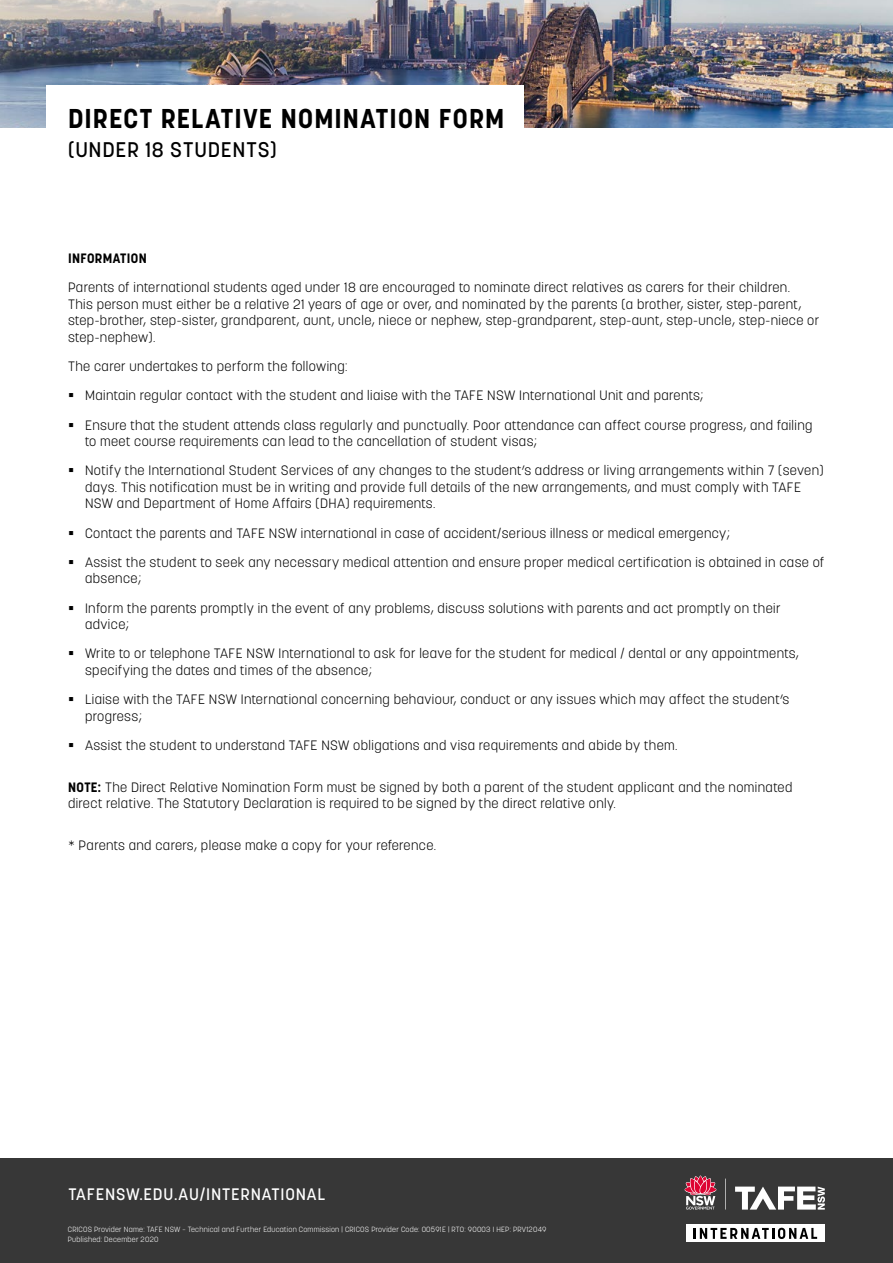
<style>
.page{position:relative;width:893px;height:1263px;background:#fff}
.page>*{position:absolute;margin:0;border:0;box-sizing:border-box;transform-origin:0 0}
.t1{font:700 27px "Korolev";letter-spacing:.045em;color:#000}
.t2{font:500 21px "Korolev";letter-spacing:.035em;color:#000}
.t3{font:500 16.5px "Korolev";letter-spacing:.05em;color:#fff}
.t4{font:300 13.5px/16.5px "Korolev";letter-spacing:.03em;color:#000}
.t5{font:700 13.5px "Korolev";letter-spacing:.03em;color:#000}
.t6{font:300 7.5px/10.5px "Korolev";letter-spacing:.03em;color:#fff}
.s1{font-weight:700}
</style>
<div class="page">
<img style="left:0;top:0;width:893px;height:128px">
<div style="left:47px;top:86px;width:477px;height:48px;background:#fff"></div>
<div style="left:0;top:1159px;width:893px;height:104px;background:#373737"></div>
<div style="left:686px;top:1225px;width:139px;height:17px;background:#fff"></div>
<svg style="left:693px;top:1228px;width:124px;height:11px"></svg>
<svg style="left:685px;top:1175px;width:31px;height:35px"></svg>
<svg style="left:735px;top:1186px;width:90px;height:24px"></svg>
<svg style="left:725px;top:1178px;width:1px;height:32px"></svg>
<h1 class="t1" style="left:68px;top:101px;width:438px">DIRECT RELATIVE NOMINATION FORM</h1>
<h2 class="t2" style="left:68px;top:136px;width:210px">(UNDER 18 STUDENTS)</h2>
<p class="t5" style="left:68px;top:250px;width:80px">INFORMATION</p>
<p class="t4" style="left:68px;top:279px;width:753px">Parents of international students aged under 18 are encouraged to nominate direct relatives as carers for their children.<br>This person must either be a relative 21 years of age or over, and nominated by the parents (a brother, sister, step-parent, step-brother, step-sister, grandparent, aunt, uncle, niece or nephew, step-grandparent, step-aunt, step-uncle, step-niece or step-nephew).</p>
<p class="t4" style="left:68px;top:358px;width:281px">The carer undertakes to perform the following:</p>
<p class="t4" style="left:68px;top:387px;width:637px">▪ Maintain regular contact with the student and liaise with the TAFE NSW International Unit and parents;</p>
<p class="t4" style="left:85px;top:416px;width:729px;text-indent:-17px">▪ Ensure that the student attends class regularly and punctually. Poor attendance can affect course progress, and failing to meet course requirements can lead to the cancellation of student visas;</p>
<p class="t4" style="left:85px;top:462px;width:740px;text-indent:-17px">▪ Notify the International Student Services of any changes to the student’s address or living arrangements within 7 (seven) days. This notification must be in writing and provide full details of the new arrangements, and must comply with TAFE<br>NSW and Department of Home Affairs (DHA) requirements.</p>
<p class="t4" style="left:68px;top:524px;width:663px">▪ Contact the parents and TAFE NSW international in case of accident/serious illness or medical emergency;</p>
<p class="t4" style="left:85px;top:554px;width:741px;text-indent:-17px">▪ Assist the student to seek any necessary medical attention and ensure proper medical certification is obtained in case of absence;</p>
<p class="t4" style="left:85px;top:599px;width:697px;text-indent:-17px">▪ Inform the parents promptly in the event of any problems, discuss solutions with parents and act promptly on their advice;</p>
<p class="t4" style="left:85px;top:645px;width:715px;text-indent:-17px">▪ Write to or telephone TAFE NSW International to ask for leave for the student for medical / dental or any appointments, specifying the dates and times of the absence;</p>
<p class="t4" style="left:85px;top:691px;width:706px;text-indent:-17px">▪ Liaise with the TAFE NSW International concerning behaviour, conduct or any issues which may affect the student’s progress;</p>
<p class="t4" style="left:68px;top:737px;width:611px">▪ Assist the student to understand TAFE NSW obligations and visa requirements and abide by them.</p>
<p class="t4" style="left:68px;top:779px;width:726px"><span class="s1">NOTE:</span> The Direct Relative Nomination Form must be signed by both a parent of the student applicant and the nominated direct relative. The Statutory Declaration is required to be signed by the direct relative only.</p>
<p class="t4" style="left:68px;top:837px;width:370px">* Parents and carers, please make a copy for your reference.</p>
<p class="t3" style="left:68px;top:1190px;width:258px">TAFENSW.EDU.AU/INTERNATIONAL</p>
<p class="t6" style="left:68px;top:1223px;width:480px">CRICOS Provider Name: TAFE NSW – Technical and Further Education Commission | CRICOS Provider Code: 00591E | RT0: 90003 I HEP: PRV12049<br>Published: December 2020</p>
</div>
